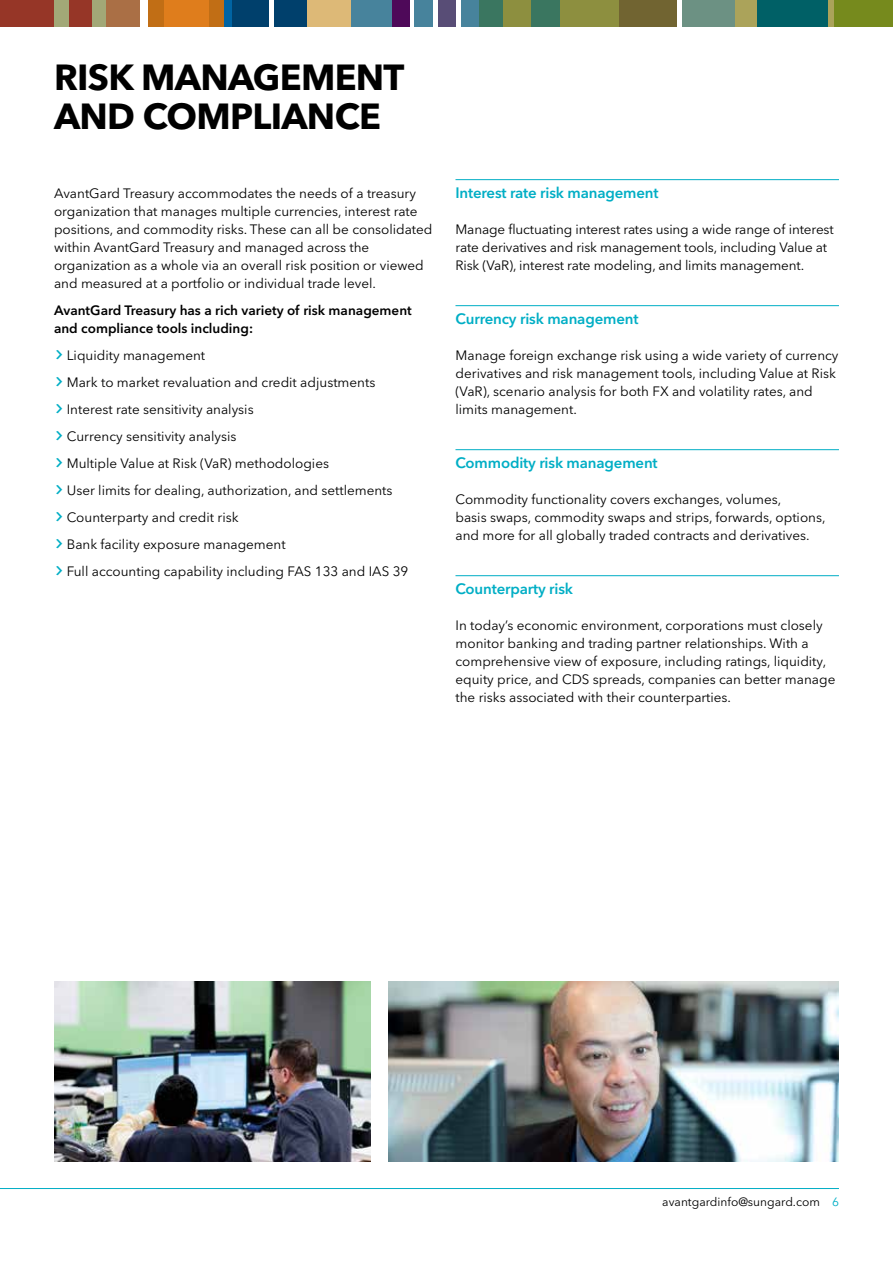
<style>
.page{position:relative;width:893px;height:1263px;background:#fff}
.page>*{position:absolute;margin:0;border:0;box-sizing:border-box;transform-origin:0 0}
.t1{font:700 36px/39px "Avenir Next LT Pro";letter-spacing:-.02em;color:#000}
.t2{font:600 15px "Avenir Next LT Pro";letter-spacing:-.01em;color:#00aec5}
.t3{font:13.5px/18px "Avenir Next LT Pro";color:#000}
.t4{font:600 13.5px/18px "Avenir Next LT Pro";color:#000}
.t5{font:12px "Avenir Next LT Pro";color:#000}
.s1{font-size:22.5px;color:#00aec5}
.s2{color:#00aec5}
</style>
<div class="page">
<hr style="left:0;top:1188px;width:839px;height:1px;background:#00aec5">
<div style="left:35px;top:0;width:78px;height:27px;background:#a2a877"></div>
<div style="left:69px;top:0;width:22px;height:27px;background:#963627"></div>
<div style="left:0;top:0;width:54px;height:27px;background:#963627"></div>
<div style="left:107px;top:0;width:36px;height:27px;background:#aa6f45"></div>
<div style="left:140px;top:0;width:9px;height:27px;background:#fff"></div>
<div style="left:149px;top:0;width:77px;height:27px;background:#c16e15"></div>
<div style="left:164px;top:0;width:45px;height:27px;background:#df7d1c"></div>
<div style="left:224px;top:0;width:8px;height:27px;background:#0064a3"></div>
<div style="left:232px;top:0;width:76px;height:27px;background:#00406c"></div>
<hr style="left:269px;top:0;width:4px;height:27px;background:#fff">
<div style="left:307px;top:0;width:45px;height:27px;background:#ddb977"></div>
<div style="left:351px;top:0;width:45px;height:27px;background:#47839c"></div>
<div style="left:392px;top:0;width:19px;height:27px;background:#4e0959"></div>
<div style="left:410px;top:0;width:5px;height:27px;background:#fff"></div>
<div style="left:415px;top:0;width:19px;height:27px;background:#47839c"></div>
<div style="left:438px;top:0;width:19px;height:27px;background:#584d76"></div>
<hr style="left:433px;top:0;width:4px;height:27px;background:#fff">
<div style="left:461px;top:0;width:19px;height:27px;background:#47839c"></div>
<div style="left:479px;top:0;width:84px;height:27px;background:#3a7660"></div>
<div style="left:503px;top:0;width:27px;height:27px;background:#8d8f3f"></div>
<div style="left:560px;top:0;width:65px;height:27px;background:#8d8f3f"></div>
<div style="left:620px;top:0;width:64px;height:27px;background:#716431"></div>
<div style="left:678px;top:0;width:64px;height:27px;background:#6c9183"></div>
<hr style="left:678px;top:0;width:4px;height:27px;background:#fff">
<div style="left:735px;top:0;width:100px;height:27px;background:#aba35a"></div>
<div style="left:757px;top:0;width:71px;height:27px;background:#006066"></div>
<div style="left:834px;top:0;width:59px;height:27px;background:#768a1d"></div>
<img style="left:389px;top:981px;width:450px;height:180px">
<img style="left:54px;top:981px;width:317px;height:180px">
<hr style="left:455px;top:179px;width:384px;height:1px;background:#00aec5">
<hr style="left:455px;top:305px;width:384px;height:1px;background:#00aec5">
<hr style="left:455px;top:449px;width:384px;height:1px;background:#00aec5">
<hr style="left:455px;top:575px;width:384px;height:1px;background:#00aec5">
<h1 class="t1" style="left:54px;top:58px;width:352px">RISK MANAGEMENT<br>AND COMPLIANCE</h1>
<p class="t3" style="left:54px;top:184px;width:380px">AvantGard Treasury accommodates the needs of a treasury organization that manages multiple currencies, interest rate positions, and commodity risks. These can all be consolidated within AvantGard Treasury and managed across the organization as a whole via an overall risk position or viewed and measured at a portfolio or individual trade level.</p>
<p class="t4" style="left:54px;top:301px;width:359px">AvantGard Treasury has a rich variety of risk management and compliance tools including:</p>
<p class="t3" style="left:54px;top:342px;width:356px;line-height:27px"><span class="s1">›</span> Liquidity management<br><span class="s1">›</span> Mark to market revaluation and credit adjustments <span class="s1">›</span>Interest rate sensitivity analysis<br><span class="s1">›</span> Currency sensitivity analysis<br><span class="s1">›</span> Multiple Value at Risk (VaR) methodologies<br><span class="s1">›</span> User limits for dealing, authorization, and settlements<br><span class="s1">›</span> Counterparty and credit risk<br><span class="s1">›</span> Bank facility exposure management<br><span class="s1">›</span> Full accounting capability including FAS 133 and IAS 39</p>
<p class="t2" style="left:455px;top:184px;width:205px">Interest rate risk management</p>
<p class="t3" style="left:455px;top:220px;width:380px">Manage fluctuating interest rates using a wide range of interest rate derivatives and risk management tools, including Value at<br>Risk (VaR), interest rate modeling, and limits management.</p>
<p class="t2" style="left:455px;top:310px;width:184px">Currency risk management</p>
<p class="t3" style="left:455px;top:346px;width:385px">Manage foreign exchange risk using a wide variety of currency derivatives and risk management tools, including Value at Risk (VaR), scenario analysis for both FX and volatility rates, and limits management.</p>
<p class="t2" style="left:455px;top:454px;width:204px">Commodity risk management</p>
<p class="t3" style="left:455px;top:490px;width:372px">Commodity functionality covers exchanges, volumes,<br>basis swaps, commodity swaps and strips, forwards, options, and more for all globally traded contracts and derivatives.</p>
<p class="t2" style="left:455px;top:580px;width:119px">Counterparty risk</p>
<p class="t3" style="left:455px;top:616px;width:381px">In today’s economic environment, corporations must closely monitor banking and trading partner relationships. With a comprehensive view of exposure, including ratings, liquidity, equity price, and CDS spreads, companies can better manage the risks associated with their counterparties.</p>
<p class="t5" style="left:662px;top:1195px;width:178px">avantgardinfo@sungard.com <span class="s2">6</span></p>
</div>
